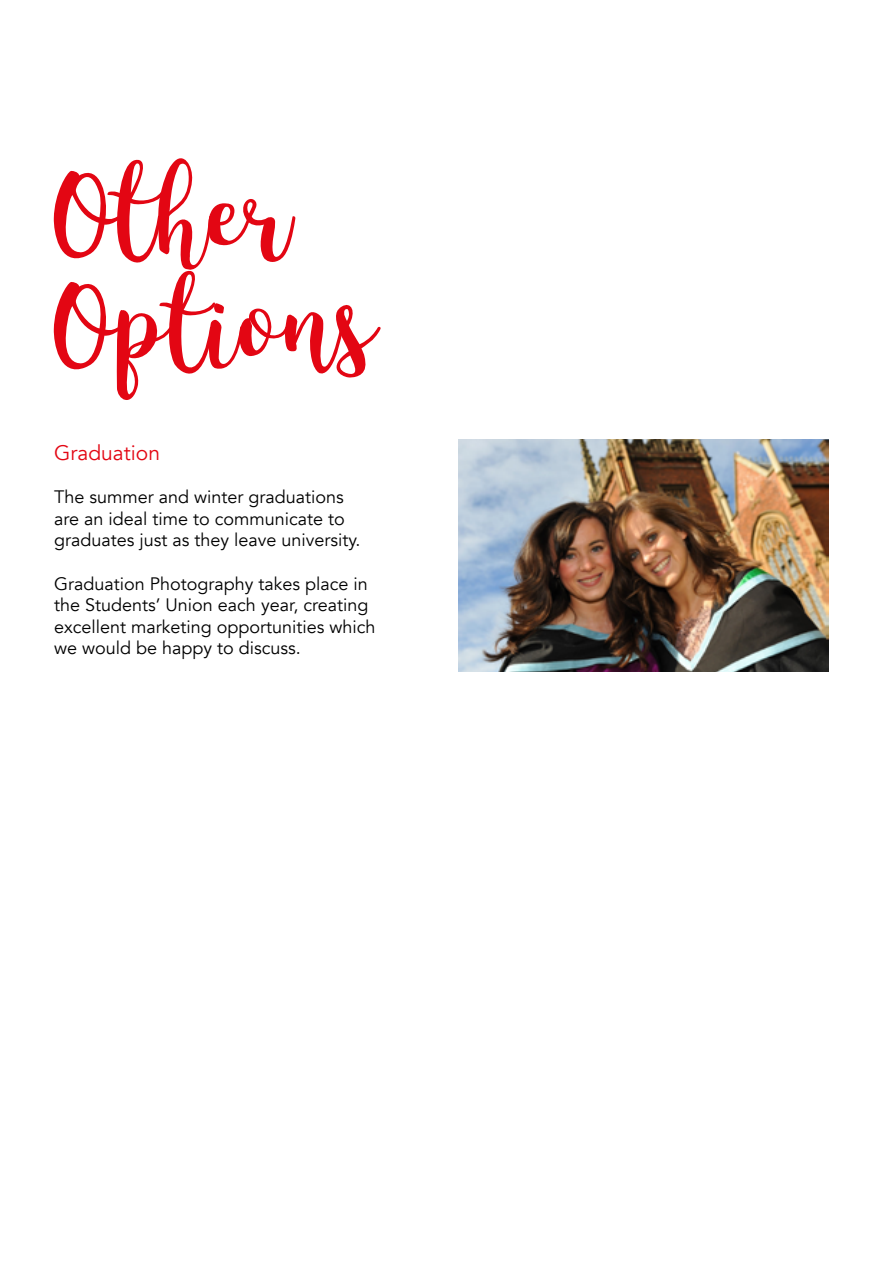
<style>
.page{position:relative;width:893px;height:1263px;background:#fff}
.page>*{position:absolute;margin:0;border:0;box-sizing:border-box;transform-origin:0 0}
.t1{font:93px/111px "King Basil Lite";color:#e30613}
.t2{font:21px "Avenir";color:#e30613}
.t3{font:18px/21.6px "Avenir";color:#000}
</style>
<div class="page">
<img style="left:458px;top:439px;width:371px;height:233px">
<h1 class="t1" style="left:54px;top:163px;width:326px">Other<br>Options</h1>
<p class="t2" style="left:54px;top:440px;width:107px">Graduation</p>
<p class="t3" style="left:54px;top:486px;width:308px">The summer and winter graduations are an ideal time to communicate to graduates just as they leave university.</p>
<p class="t3" style="left:54px;top:573px;width:323px">Graduation Photography takes place in the Students’ Union each year, creating excellent marketing opportunities which we would be happy to discuss.</p>
</div>
